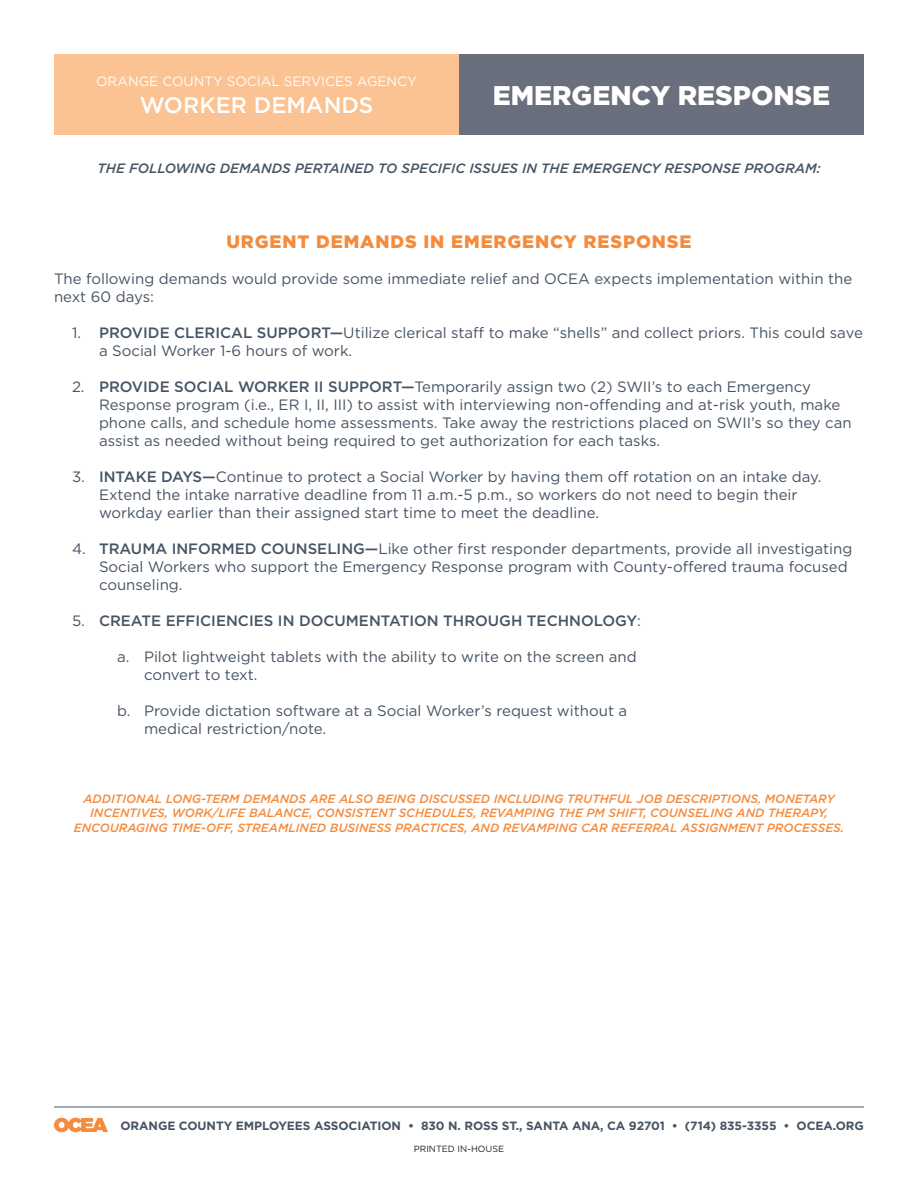
<style>
.page{position:relative;width:918px;height:1188px;background:#fff}
.page>*{position:absolute;margin:0;border:0;box-sizing:border-box;transform-origin:0 0}
.t1{font:900 27px "Gotham";color:#fff}
.t2{font:500 22.5px "Gotham";color:#fff}
.t3{font:900 18px "Gotham";letter-spacing:.05em;color:#f58b3c}
.t4{font:15px/18px "Gotham";color:#465463}
.t5{font:500 15px "Gotham";color:#465463}
.t6{font:italic 500 13.5px "Gotham";color:#465463}
.t7{font:13.5px "Gotham";color:#fff}
.t8{font:italic 500 12px/14.4px "Gotham";color:#f58b3c;text-align:center}
.t9{font:700 12px "Gotham";letter-spacing:-.005em;color:#465463}
.t10{font:9px "Gotham";color:#231f20}
.s1{font-weight:500}
.s2{font-weight:400}
</style>
<div class="page">
<div style="left:54px;top:54px;width:405px;height:81px;background:#fbc294"></div>
<div style="left:459px;top:54px;width:405px;height:81px;background:#6a6f7d"></div>
<svg style="left:54px;top:1118px;width:54px;height:14px"></svg>
<hr style="left:54px;top:1107px;width:810px;height:1px;background:#465463">
<p class="t7" style="left:96px;top:73px;width:322px">ORANGE COUNTY SOCIAL SERVICES AGENCY</p>
<p class="t2" style="left:140px;top:91px;width:235px">WORKER DEMANDS</p>
<p class="t1" style="left:493px;top:77px;width:339px">EMERGENCY RESPONSE</p>
<p class="t6" style="left:98px;top:159px;width:724px">THE FOLLOWING DEMANDS PERTAINED TO SPECIFIC ISSUES IN THE EMERGENCY RESPONSE PROGRAM:</p>
<p class="t3" style="left:226px;top:230px;width:467px">URGENT DEMANDS IN EMERGENCY RESPONSE</p>
<p class="t4" style="left:54px;top:270px;width:800px">The following demands would provide some immediate relief and OCEA expects implementation within the next 60 days:</p>
<p class="t4" style="left:99px;top:324px;width:765px;text-indent:-27px">1. <span class="s1">PROVIDE CLERICAL SUPPORT—</span>Utilize clerical staff to make “shells” and collect priors. This could save a Social Worker 1-6 hours of work.</p>
<p class="t4" style="left:99px;top:378px;width:754px;text-indent:-27px">2. <span class="s1">PROVIDE SOCIAL WORKER II SUPPORT—</span>Temporarily assign two (2) SWII’s to each Emergency Response program (i.e., ER I, II, III) to assist with interviewing non-offending and at-risk youth, make phone calls, and schedule home assessments. Take away the restrictions placed on SWII’s so they can assist as needed without being required to get authorization for each tasks.</p>
<p class="t4" style="left:99px;top:468px;width:724px;text-indent:-27px">3. <span class="s1">INTAKE DAYS—</span>Continue to protect a Social Worker by having them off rotation on an intake day.<br>Extend the intake narrative deadline from 11 a.m.-5 p.m., so workers do not need to begin their workday earlier than their assigned start time to meet the deadline.</p>
<p class="t4" style="left:99px;top:540px;width:755px;text-indent:-27px">4. <span class="s1">TRAUMA INFORMED COUNSELING—</span>Like other first responder departments, provide all investigating<br>Social Workers who support the Emergency Response program with County-offered trauma focused counseling.</p>
<p class="t5" style="left:72px;top:611px;width:570px"><span class="s2">5.</span> CREATE EFFICIENCIES IN DOCUMENTATION THROUGH TECHNOLOGY<span class="s2">:</span></p>
<p class="t4" style="left:144px;top:648px;width:494px;text-indent:-27px">a. Pilot lightweight tablets with the ability to write on the screen and convert to text.</p>
<p class="t4" style="left:144px;top:702px;width:485px;text-indent:-27px">b. Provide dictation software at a Social Worker’s request without a medical restriction/note.</p>
<p class="t8" style="left:74px;top:791px;width:772px">ADDITIONAL LONG-TERM DEMANDS ARE ALSO BEING DISCUSSED INCLUDING TRUTHFUL JOB DESCRIPTIONS, MONETARY<br>INCENTIVES, WORK/LIFE BALANCE, CONSISTENT SCHEDULES, REVAMPING THE PM SHIFT, COUNSELING AND THERAPY,<br>ENCOURAGING TIME-OFF, STREAMLINED BUSINESS PRACTICES, AND REVAMPING CAR REFERRAL ASSIGNMENT PROCESSES.</p>
<p class="t9" style="left:120px;top:1118px;width:745px">ORANGE COUNTY EMPLOYEES ASSOCIATION • 830 N. ROSS ST., SANTA ANA, CA 92701 • (714) 835-3355 • OCEA.ORG</p>
<p class="t10" style="left:414px;top:1143px;width:92px">PRINTED IN-HOUSE</p>
</div>
